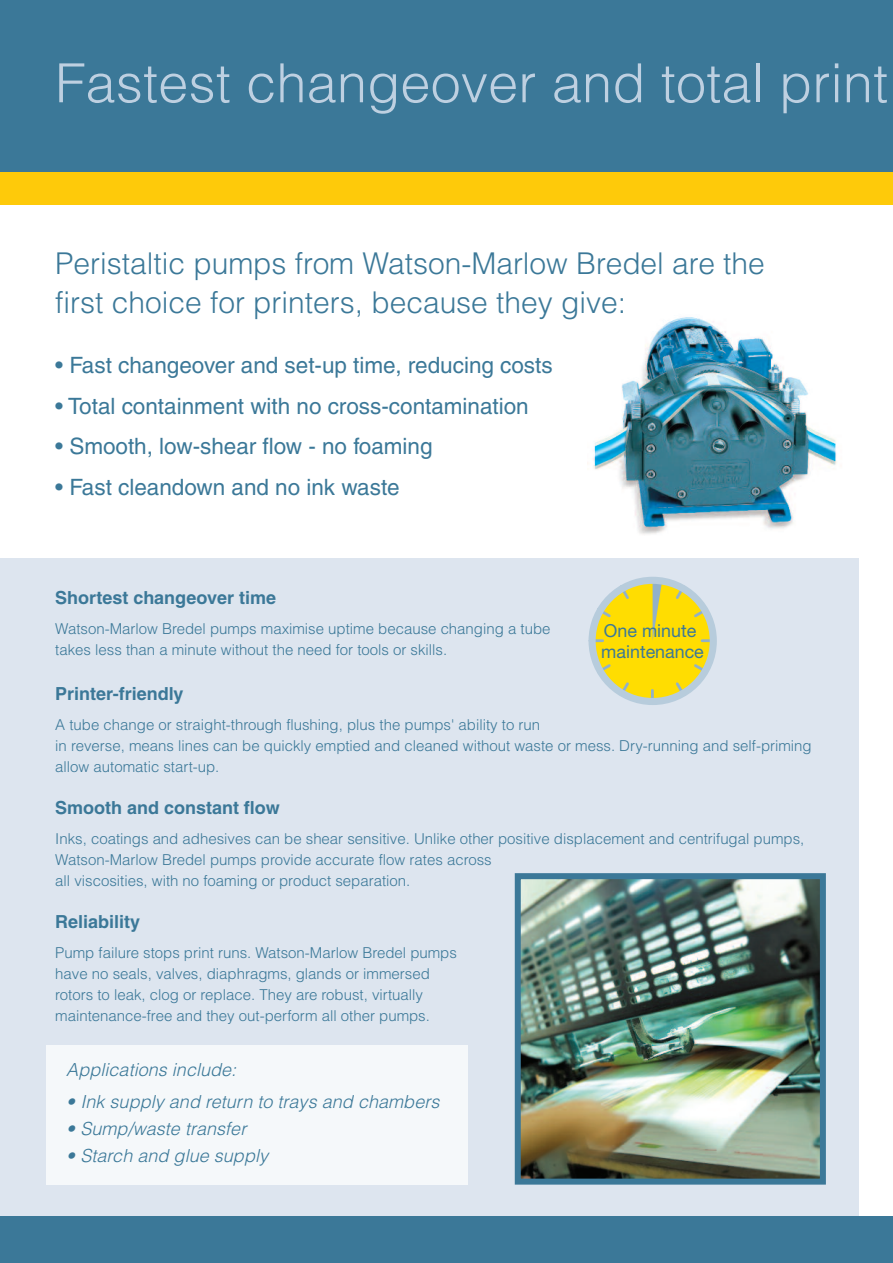
<style>
.page{position:relative;width:893px;height:1263px;background:#fff}
.page>*{position:absolute;margin:0;border:0;box-sizing:border-box;transform-origin:0 0}
.t1{font:300 54px "Helvetica";letter-spacing:.005em;color:#bed0e1}
.t2{font:300 30px/39px "Helvetica";color:#3b7898}
.t3{font:22.5px "Helvetica";color:#3b7898}
.t4{font:italic 300 18px "Helvetica";letter-spacing:.005em;color:#3b7898}
.t5{font:700 18px "Helvetica";color:#3b7898}
.t6{font:17.85px/21.5px "Helvetica Neue";color:#3b7898}
.t7{font:300 15px/21px "Helvetica";color:#3b7898}
</style>
<div class="page">
<img style="left:593px;top:317px;width:244px;height:217px">
<div style="left:0;top:558px;width:859px;height:671px;background:#dde5ef"></div>
<div style="left:0;top:0;width:893px;height:199px;background:#3b7898"></div>
<div style="left:0;top:172px;width:893px;height:33px;background:#feca0a"></div>
<div style="left:0;top:1216px;width:893px;height:47px;background:#3b7898"></div>
<div style="left:46px;top:1045px;width:422px;height:140px;background:#f5f8fa"></div>
<img style="left:522px;top:880px;width:297px;height:297px">
<div style="left:515px;top:873px;width:311px;height:311px;border:6px solid #3b7898"></div>
<div style="left:592px;top:580px;width:121px;height:121px;background:#ffdd01;border-radius:50%"></div>
<svg style="left:596px;top:639px;width:7px;height:3px"></svg>
<svg style="left:702px;top:639px;width:7px;height:3px"></svg>
<svg style="left:651px;top:690px;width:3px;height:7px"></svg>
<svg style="left:596px;top:662px;width:35px;height:35px"></svg>
<svg style="left:673px;top:583px;width:36px;height:37px"></svg>
<svg style="left:673px;top:662px;width:36px;height:35px"></svg>
<svg style="left:596px;top:585px;width:35px;height:35px"></svg>
<svg style="left:653px;top:585px;width:9px;height:53px"></svg>
<div style="left:588px;top:577px;width:129px;height:128px;border:7px solid #b7ccdc;border-radius:50%"></div>
<h1 class="t1" style="left:55px;top:52px;width:834px">Fastest changeover and total print</h1>
<h2 class="t2" style="left:55px;top:244px;width:711px">Peristaltic pumps from Watson-Marlow Bredel are the first choice for printers, because they give:</h2>
<h3 class="t3" style="left:55px;top:357px;width:499px">• Fast changeover and set-up time, reducing costs</h3>
<h3 class="t3" style="left:55px;top:398px;width:475px">• Total containment with no cross-contamination</h3>
<h3 class="t3" style="left:55px;top:438px;width:379px">• Smooth, low-shear flow - no foaming</h3>
<h3 class="t3" style="left:55px;top:479px;width:346px">• Fast cleandown and no ink waste</h3>
<p class="t5" style="left:55px;top:591px;width:222px">Shortest changeover time</p>
<p class="t7" style="left:55px;top:618px;width:497px">Watson-Marlow Bredel pumps maximise uptime because changing a tube takes less than a minute without the need for tools or skills.</p>
<p class="t5" style="left:55px;top:687px;width:130px">Printer-friendly</p>
<p class="t7" style="left:55px;top:714px;width:758px">A tube change or straight-through flushing, plus the pumps' ability to run<br>in reverse, means lines can be quickly emptied and cleaned without waste or mess. Dry-running and self-priming allow automatic start-up.</p>
<p class="t5" style="left:55px;top:801px;width:226px">Smooth and constant flow</p>
<p class="t7" style="left:55px;top:828px;width:751px">Inks, coatings and adhesives can be shear sensitive. Unlike other positive displacement and centrifugal pumps,<br>Watson-Marlow Bredel pumps provide accurate flow rates across<br>all viscosities, with no foaming or product separation.</p>
<p class="t5" style="left:55px;top:915px;width:86px">Reliability</p>
<p class="t7" style="left:55px;top:942px;width:403px">Pump failure stops print runs. Watson-Marlow Bredel pumps have no seals, valves, diaphragms, glands or immersed rotors to leak, clog or replace. They are robust, virtually maintenance-free and they out-perform all other pumps.</p>
<p class="t6" style="left:601px;top:619px;width:104px">One minute maintenance</p>
<p class="t4" style="left:66px;top:1059px;width:171px">Applications include:</p>
<p class="t4" style="left:66px;top:1091px;width:375px">• Ink supply and return to trays and chambers</p>
<p class="t4" style="left:66px;top:1118px;width:182px">• Sump/waste transfer</p>
<p class="t4" style="left:66px;top:1145px;width:203px">• Starch and glue supply</p>
</div>
